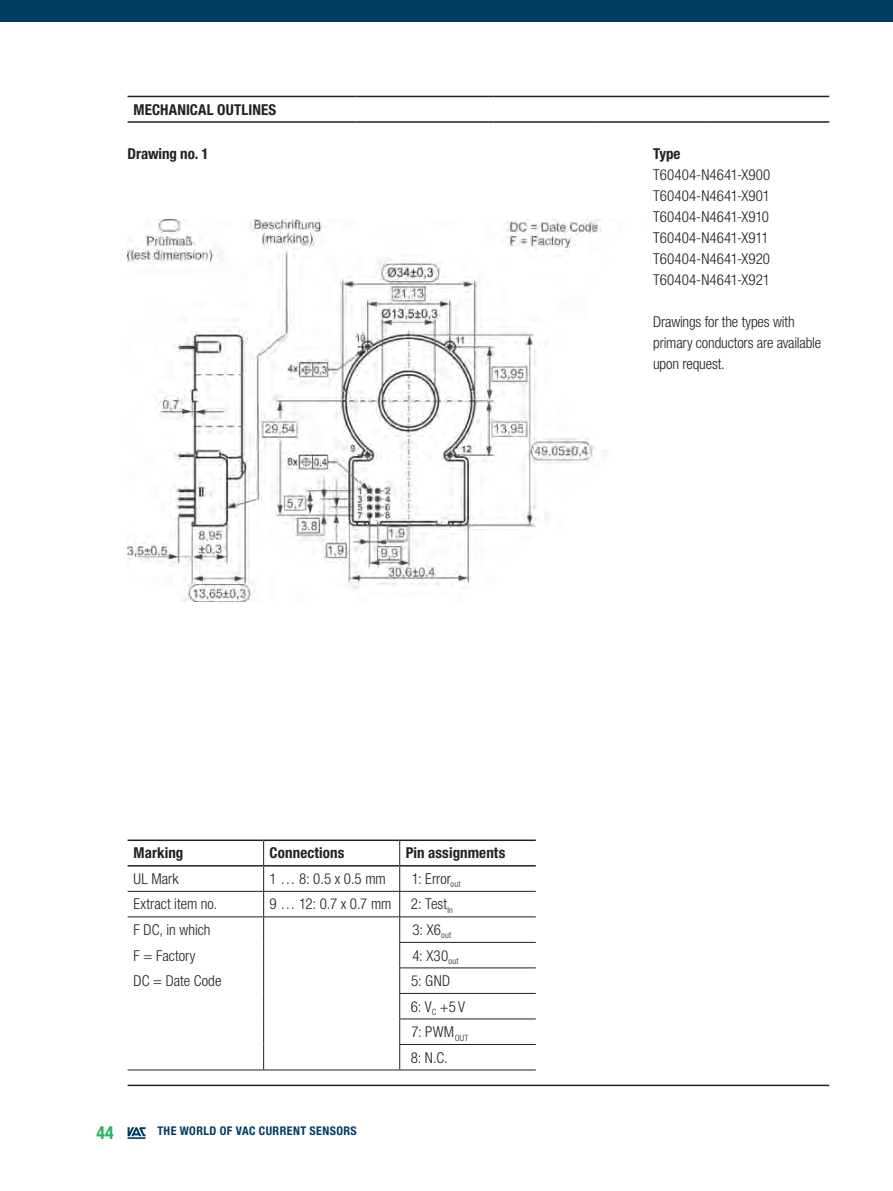
<style>
.page{position:relative;width:893px;height:1191px;background:#fff}
.page>*{position:absolute;margin:0;border:0;box-sizing:border-box;transform-origin:0 0}
.t1{font:700 condensed 18px "Helvetica Neue LT Pro";color:#2bb45f}
.t2{font:300 condensed 15px/21px "Helvetica Neue LT Pro";color:#231f20}
.t3{font:700 condensed 15px "Helvetica Neue LT Pro";letter-spacing:.005em;color:#231f20}
.t4{font:700 condensed 12px "Helvetica Neue LT Pro";letter-spacing:.035em;color:#003b62}
</style>
<div class="page">
<svg style="left:128px;top:1127px;width:18px;height:11px"></svg>
<hr style="left:128px;top:1084px;width:701px;height:2px;background:#231f20">
<div style="left:0;top:0;width:893px;height:21px;background:#003b62"></div>
<hr style="left:128px;top:839px;width:136px;height:2px;background:#231f20">
<hr style="left:264px;top:839px;width:136px;height:2px;background:#231f20">
<hr style="left:400px;top:839px;width:136px;height:2px;background:#231f20">
<hr style="left:128px;top:865px;width:136px;height:1px;background:#231f20">
<hr style="left:264px;top:865px;width:136px;height:1px;background:#231f20">
<hr style="left:400px;top:865px;width:136px;height:1px;background:#231f20">
<hr style="left:128px;top:891px;width:136px;height:1px;background:#231f20">
<hr style="left:264px;top:891px;width:136px;height:1px;background:#231f20">
<hr style="left:400px;top:891px;width:136px;height:1px;background:#231f20">
<hr style="left:128px;top:1069px;width:136px;height:1px;background:#231f20">
<hr style="left:264px;top:1069px;width:136px;height:1px;background:#231f20">
<hr style="left:400px;top:1069px;width:136px;height:1px;background:#231f20">
<hr style="left:128px;top:916px;width:136px;height:1px;background:#231f20">
<hr style="left:264px;top:916px;width:136px;height:1px;background:#231f20">
<svg style="left:263px;top:841px;width:1px;height:228px"></svg>
<hr style="left:400px;top:916px;width:136px;height:1px;background:#231f20">
<hr style="left:399px;top:942px;width:137px;height:1px;background:#231f20">
<hr style="left:399px;top:967px;width:137px;height:1px;background:#231f20">
<hr style="left:399px;top:993px;width:137px;height:1px;background:#231f20">
<hr style="left:399px;top:1018px;width:137px;height:1px;background:#231f20">
<svg style="left:399px;top:841px;width:1px;height:228px"></svg>
<hr style="left:399px;top:1044px;width:137px;height:1px;background:#231f20">
<img style="left:128px;top:219px;width:478px;height:382px">
<hr style="left:128px;top:96px;width:229px;height:1px;background:#231f20">
<hr style="left:357px;top:96px;width:137px;height:1px;background:#231f20">
<hr style="left:494px;top:96px;width:99px;height:1px;background:#231f20">
<hr style="left:593px;top:96px;width:118px;height:1px;background:#231f20">
<hr style="left:711px;top:96px;width:118px;height:1px;background:#231f20">
<hr style="left:128px;top:121px;width:229px;height:2px;background:#231f20">
<hr style="left:357px;top:121px;width:137px;height:2px;background:#231f20">
<hr style="left:494px;top:121px;width:99px;height:2px;background:#231f20">
<hr style="left:593px;top:121px;width:118px;height:2px;background:#231f20">
<hr style="left:711px;top:121px;width:118px;height:2px;background:#231f20">
<p class="t3" style="left:134px;top:100px;width:144px">MECHANICAL OUTLINES</p>
<p class="t3" style="left:128px;top:144px;width:83px">DRAWING NO. 1</p>
<p class="t3" style="left:653px;top:144px;width:29px">TYPE</p>
<p class="t2" style="left:653px;top:164px;width:119px;text-align:justify">T60404-N4641-X900<br>T60404-N4641-X901<br>T60404-N4641-X910<br>T60404-N4641-X911<br>T60404-N4641-X920<br>T60404-N4641-X921</p>
<p class="t2" style="left:653px;top:311px;width:170px">Drawings for the types with primary conductors are available upon request.</p>
<p class="t3" style="left:134px;top:844px;width:51px">MARKING</p>
<p class="t3" style="left:270px;top:844px;width:76px">CONNECTIONS</p>
<p class="t3" style="left:406px;top:844px;width:101px">PIN ASSIGNMENTS</p>
<p class="t2" style="left:133px;top:868px;width:47px">UL Mark</p>
<p class="t2" style="left:270px;top:868px;width:118px">1 … 8: 0.5 x 0.5 mm</p>
<p class="t2" style="left:412px;top:868px;width:50px">1: Error<sub>out</sub></p>
<p class="t2" style="left:134px;top:893px;width:85px">Extract item no.</p>
<p class="t2" style="left:270px;top:893px;width:123px">9 … 12: 0.7 x 0.7 mm</p>
<p class="t2" style="left:411px;top:893px;width:44px">2: Test<sub>In</sub></p>
<p class="t2" style="left:134px;top:919px;width:79px">F DC, in which</p>
<p class="t2" style="left:412px;top:919px;width:40px">3: X6<sub>out</sub></p>
<p class="t2" style="left:134px;top:944px;width:63px">F = Factory</p>
<p class="t2" style="left:412px;top:944px;width:48px">4: X30<sub>out</sub></p>
<p class="t2" style="left:134px;top:970px;width:89px">DC = Date Code</p>
<p class="t2" style="left:411px;top:968px;width:59px;line-height:25.5px">5: GND<br>6: V<sub>C</sub> +5 V<br>7: PWM<sub>OUT<br></sub>8: N.C.</p>
<p class="t1" style="left:96px;top:1121px;width:19px">44</p>
<p class="t4" style="left:157px;top:1123px;width:201px">THE WORLD OF VAC CURRENT SENSORS</p>
</div>
